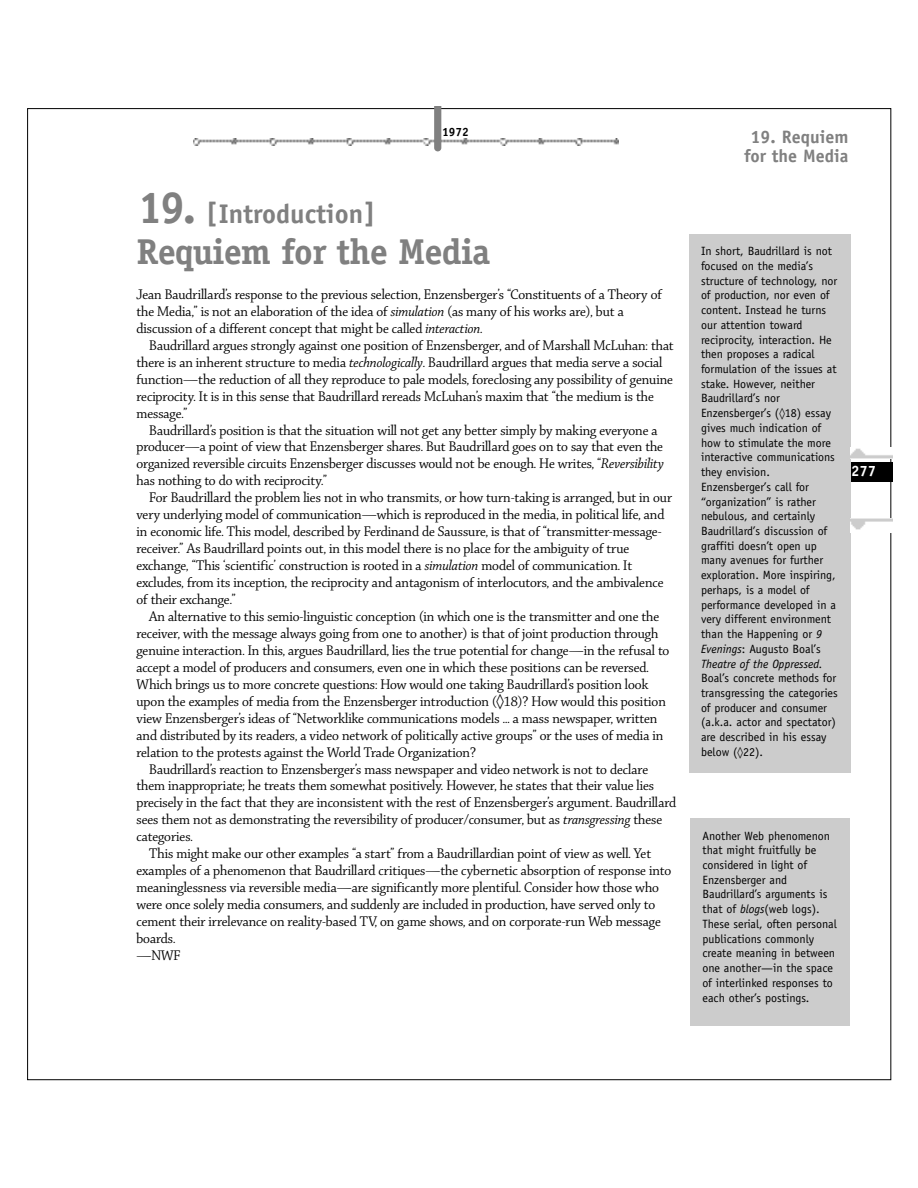
<style>
.page{position:relative;width:918px;height:1188px;background:#fff}
.page>*{position:absolute;margin:0;border:0;box-sizing:border-box;transform-origin:0 0}
.t1{font:700 36px "Officina Serif";letter-spacing:-.02em;color:#808080}
.t2{font:700 27px "Officina Sans";color:#808080}
.t3{font:700 18px/19.5px "Officina Sans";color:#808080;text-align:center}
.t4{font:15px/17px "Chaparral Display";color:#000}
.t5{font:700 15px "Officina Sans";color:#fff}
.t6{font:12px/14.7px "Officina Sans";color:#000}
.t7{font:700 12px "Officina Sans";color:#000}
.s1{font-family:"Officina Serif";font-size:45px}
.s2{font-family:"Chaparral Pro It Disp"}
.s3{font-style:italic}
.s4{font-size:13.5px;color:#000}
</style>
<div class="page">
<img style="left:193px;top:138px;width:425px;height:7px">
<svg style="left:434px;top:106px;width:7px;height:45px"></svg>
<div style="left:851px;top:463px;width:41px;height:19px;background:#000"></div>
<div style="left:689px;top:235px;width:161px;height:538px;background:#ccc"></div>
<div style="left:690px;top:819px;width:160px;height:207px;background:#ccc"></div>
<img style="left:851px;top:519px;width:41px;height:11px">
<img style="left:851px;top:448px;width:41px;height:10px">
<p class="t7" style="left:442px;top:127px;width:28px">1972</p>
<h2 class="t2" style="left:138px;top:204px;width:239px"><span class="s1">19.</span> [Introduction]</h2>
<h1 class="t1" style="left:136px;top:238px;width:355px">Requiem for the Media</h1>
<p class="t4" style="left:136px;top:287px;width:527px">Jean Baudrillard’s response to the previous selection, Enzensberger’s “Constituents of a Theory of the Media,” is not an elaboration of the idea of <span class="s2">simulation</span> (as many of his works are), but a discussion of a different concept that might be called <span class="s2">interaction</span>.</p>
<p class="t4" style="left:136px;top:338px;width:539px;text-indent:13px">Baudrillard argues strongly against one position of Enzensberger, and of Marshall McLuhan: that there is an inherent structure to media <span class="s2">technologically</span>. Baudrillard argues that media serve a social function—the reduction of all they reproduce to pale models, foreclosing any possibility of genuine reciprocity. It is in this sense that Baudrillard rereads McLuhan’s maxim that “the medium is the message.”</p>
<p class="t4" style="left:137px;top:422px;width:529px;text-indent:13px">Baudrillard’s position is that the situation will not get any better simply by making everyone a producer—a point of view that Enzensberger shares. But Baudrillard goes on to say that even the organized reversible circuits Enzensberger discusses would not be enough. He writes, “<span class="s2">Reversibility </span>has nothing to do with reciprocity.”</p>
<p class="t4" style="left:137px;top:490px;width:537px;text-indent:13px">For Baudrillard the problem lies not in who transmits, or how turn-taking is arranged, but in our very underlying model of communication—which is reproduced in the media, in political life, and in economic life. This model, described by Ferdinand de Saussure, is that of “transmitter-message&shy;receiver.” As Baudrillard points out, in this model there is no place for the ambiguity of true exchange, “This ‘scientific’ construction is rooted in a <span class="s2">simulation</span> model of communication. It excludes, from its inception, the reciprocity and antagonism of interlocutors, and the ambivalence of their exchange.”</p>
<p class="t4" style="left:137px;top:609px;width:534px;text-indent:13px">An alternative to this semio-linguistic conception (in which one is the transmitter and one the receiver, with the message always going from one to another) is that of joint production through genuine interaction. In this, argues Baudrillard, lies the true potential for change—in the refusal to accept a model of producers and consumers, even one in which these positions can be reversed.<br>Which brings us to more concrete questions: How would one taking Baudrillard’s position look upon the examples of media from the Enzensberger introduction (◊18)? How would this position view Enzensberger’s ideas of “Networklike communications models ... a mass newspaper, written and distributed by its readers, a video network of politically active groups” or the uses of media in relation to the protests against the World Trade Organization?</p>
<p class="t4" style="left:149px;top:761px;width:500px">Baudrillard’s reaction to Enzensberger’s mass newspaper and video network is not to declare</p>
<p class="t4" style="left:137px;top:778px;width:519px">them inappropriate; he treats them somewhat positively. However, he states that their value lies</p>
<p class="t4" style="left:137px;top:795px;width:541px">precisely in the fact that they are inconsistent with the rest of Enzensberger’s argument. Baudrillard</p>
<p class="t4" style="left:137px;top:812px;width:527px">sees them not as demonstrating the reversibility of producer/consumer, but as <span class="s2">transgressing</span> these</p>
<p class="t4" style="left:137px;top:829px;width:58px">categories.</p>
<p class="t4" style="left:149px;top:846px;width:503px">This might make our other examples “a start” from a Baudrillardian point of view as well. Yet</p>
<p class="t4" style="left:137px;top:863px;width:536px">examples of a phenomenon that Baudrillard critiques—the cybernetic absorption of response into</p>
<p class="t4" style="left:137px;top:880px;width:524px">meaninglessness via reversible media—are significantly more plentiful. Consider how those who</p>
<p class="t4" style="left:137px;top:897px;width:520px">were once solely media consumers, and suddenly are included in production, have served only to</p>
<p class="t4" style="left:137px;top:914px;width:526px">cement their irrelevance on reality-based TV, on game shows, and on corporate-run Web message</p>
<p class="t4" style="left:137px;top:931px;width:40px">boards.</p>
<p class="t4" style="left:137px;top:948px;width:45px">—NWF</p>
<p class="t3" style="left:744px;top:128px;width:106px">19. Requiem for the Media</p>
<p class="t6" style="left:701px;top:245px;width:138px">In short, Baudrillard is not focused on the media’s structure of technology, nor of production, nor even of content. Instead he turns our attention toward reciprocity, interaction. He then proposes a radical formulation of the issues at stake. However, neither<br>Baudrillard’s nor<br>Enzensberger’s (◊18) essay gives much indication of how to stimulate the more interactive communications they envision.<br>Enzensberger’s call for “organization” is rather nebulous, and certainly<br>Baudrillard’s discussion of graffiti doesn’t open up many avenues for further exploration. More inspiring, perhaps, is a model of performance developed in a very different environment than the Happening or <span class="s3">9<br>Evenings</span>: Augusto Boal’s<br><span class="s3">Theatre of the Oppressed.</span></p>
<p class="t6" style="left:701px;top:672px;width:138px">Boal’s concrete methods for transgressing the categories of producer and consumer (a.k.a. actor and spectator) are described in his essay below (◊22).</p>
<p class="t5" style="left:851px;top:465px;width:31px">277<span class="s4">;</span></p>
<p class="t6" style="left:702px;top:829px;width:136px">Another Web phenomenon that might fruitfully be considered in light of<br>Enzensberger and<br>Baudrillard’s arguments is that of <span class="s3">blogs</span>(web logs).<br>These serial, often personal publications commonly create meaning in between one another—in the space of interlinked responses to each other’s postings.</p>
</div>
